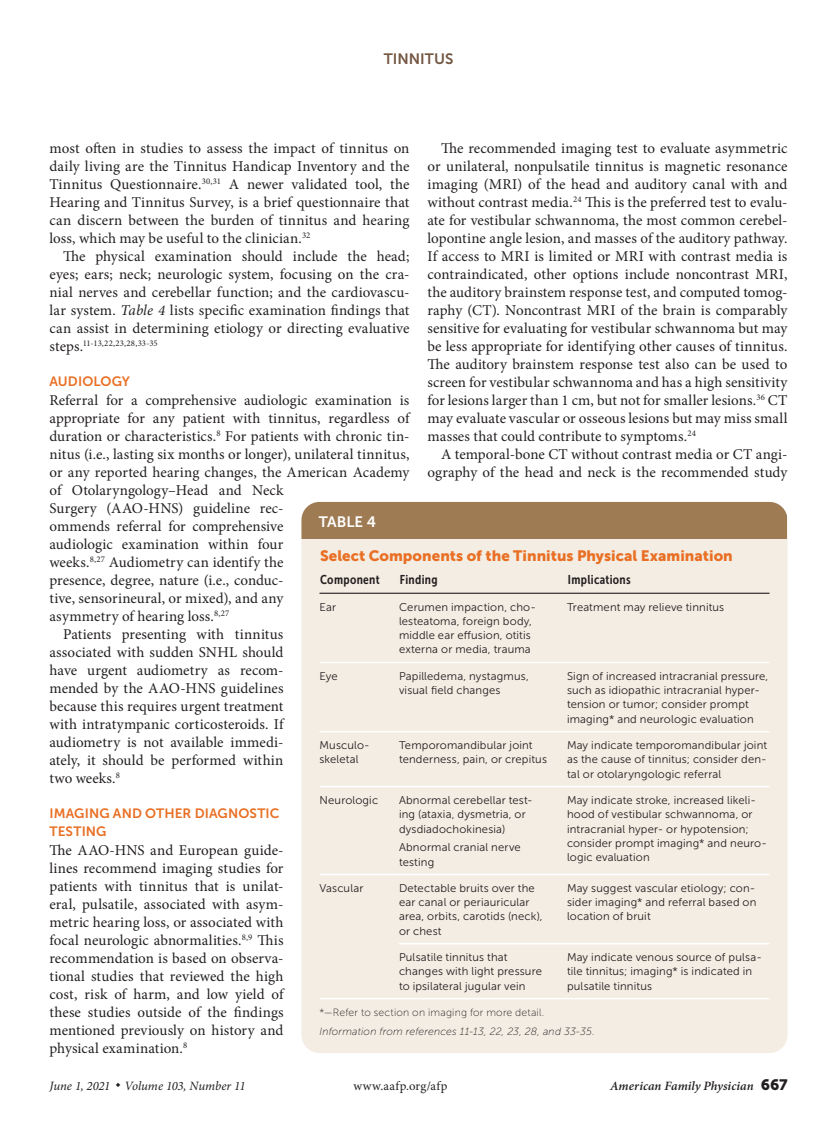
<style>
.page{position:relative;width:837px;height:1134px;background:#fff}
.page>*{position:absolute;margin:0;border:0;box-sizing:border-box;transform-origin:0 0}
.body_text{font:15px/18px "Minion Pro";letter-spacing:.005em;color:#231f20;text-align:justify}
.body_noindent{font:15px/18px "Minion Pro";color:#231f20}
.table_title{font:15px "Museo Sans 900";letter-spacing:.005em;color:#e96f24}
.t1{font:15px "Museo Sans 700";color:#745844}
.table{font:15px "Museo Sans 700";color:#fff}
.head2{font:13.5px/18px "Museo Sans 700";letter-spacing:.005em;color:#e96f24}
.t2{font:italic 12.75px "Minion Pro";color:#231f20}
.t3{font:italic 600 12.75px "Minion Pro";letter-spacing:.005em;color:#231f20}
.t4{font:12.75px "Minion Pro";letter-spacing:.03em;color:#231f20}
.table_head1{font:12.75px "Museo Sans Cond 700";letter-spacing:.025em;color:#231f20}
.table_head_last_colu{font:12.75px "Museo Sans Cond 700";letter-spacing:.025em;color:#231f20}
.table_data_last_col{font:11.25px/14.2px "Museo Sans 300";letter-spacing:.015em;color:#231f20}
.table_data{font:11.25px/14.2px "Museo Sans 300";letter-spacing:.015em;color:#231f20}
.table_fig_note{font:italic 10.5px "Museo Sans 100";letter-spacing:.015em;color:#231f20}
.table_fig_note-2{font:10.5px "Museo Sans 100";letter-spacing:.02em;color:#231f20}
.body_text-2{font:8.7px "Minion Pro";color:#231f20}
.s1{font-style:italic}
.s2{font-size:15px}
.s3{font-family:"Museo Sans 900";font-weight:400;font-style:normal;font-size:15px}
</style>
<div class="page">
<div style="left:302px;top:502px;width:486px;height:551px;background:#f3ede3;border-radius:18px"></div>
<hr style="left:320px;top:593px;width:79px;height:1px;background:#231f20">
<hr style="left:399px;top:593px;width:168px;height:1px;background:#231f20">
<hr style="left:567px;top:593px;width:203px;height:1px;background:#231f20">
<hr style="left:320px;top:662px;width:79px;height:1px;background:#fff">
<hr style="left:399px;top:662px;width:168px;height:1px;background:#fff">
<hr style="left:567px;top:662px;width:203px;height:1px;background:#fff">
<hr style="left:320px;top:731px;width:79px;height:1px;background:#fff">
<hr style="left:399px;top:731px;width:168px;height:1px;background:#fff">
<hr style="left:567px;top:731px;width:203px;height:1px;background:#fff">
<hr style="left:320px;top:786px;width:79px;height:1px;background:#fff">
<hr style="left:399px;top:786px;width:168px;height:1px;background:#fff">
<hr style="left:567px;top:786px;width:203px;height:1px;background:#fff">
<hr style="left:320px;top:874px;width:79px;height:1px;background:#fff">
<hr style="left:399px;top:874px;width:168px;height:1px;background:#fff">
<hr style="left:567px;top:874px;width:203px;height:1px;background:#fff">
<hr style="left:399px;top:943px;width:168px;height:1px;background:#fff">
<hr style="left:567px;top:943px;width:203px;height:1px;background:#fff">
<hr style="left:320px;top:998px;width:79px;height:1px;background:#fff">
<hr style="left:399px;top:998px;width:168px;height:1px;background:#fff">
<hr style="left:567px;top:998px;width:203px;height:1px;background:#fff">
<div style="left:302px;top:502px;width:486px;height:37px;background:#9e7b53"></div>
<p class="t1" style="left:384px;top:50px;width:71px">TINNITUS</p>
<p class="body_text" style="left:428px;top:139px;width:362px;text-indent:14px">The recommended imaging test to evaluate asymmetric or unilateral, nonpulsatile tinnitus is magnetic resonance imaging (MRI) of the head and auditory canal with and without contrast media.<sup>24</sup> This is the preferred test to evalu&shy;ate for vestibular schwannoma, the most common cerebel&shy;lopontine angle lesion, and masses of the auditory pathway.<br>If access to MRI is limited or MRI with contrast media is contraindicated, other options include noncontrast MRI, the auditory brainstem response test, and computed tomog&shy;raphy (CT). Noncontrast MRI of the brain is comparably sensitive for evaluating for vestibular schwannoma but may be less appropriate for identifying other causes of tinnitus.<br>The auditory brainstem response test also can be used to screen for vestibular schwannoma and has a high sensitivity for lesions larger than 1 cm, but not for smaller lesions.<sup>36</sup> CT may evaluate vascular or osseous lesions but may miss small masses that could contribute to symptoms.<sup>24</sup></p>
<p class="body_text" style="left:428px;top:445px;width:362px;text-align:right">A temporal-bone CT without contrast media or CT angi&shy;ography of the head and neck is the recommended study</p>
<p class="body_text" style="left:50px;top:139px;width:362px">most often in studies to assess the impact of tinnitus on daily living are the Tinnitus Handicap Inventory and the Tinnitus Questionnaire.<sup>30,31</sup> A newer validated tool, the Hearing and Tinnitus Survey, is a brief questionnaire that can discern between the burden of tinnitus and hearing loss, which may be useful to the clinician.<sup>32</sup></p>
<p class="body_text" style="left:50px;top:247px;width:362px;text-indent:14px">The physical examination should include the head; eyes; ears; neck; neurologic system, focusing on the cra&shy;nial nerves and cerebellar function; and the cardiovascu&shy;lar system. <span class="s1">Table 4</span> lists specific examination findings that can assist in determining etiology or directing evaluative</p>
<p class="body_text-2" style="left:50px;top:337px;width:110px"><span class="s2">steps.</span>11-13,22,23,28,33-35</p>
<p class="head2" style="left:50px;top:372px;width:82px">AUDIOLOGY</p>
<p class="body_noindent" style="left:50px;top:391px;width:362px">Referral for a comprehensive audiologic examination is appropriate for any patient with tinnitus, regardless of duration or characteristics.<sup>8</sup> For patients with chronic tin&shy;nitus (i.e., lasting six months or longer), unilateral tinnitus, or any reported hearing changes, the American Academy of Otolaryngology–Head and Neck<br>Surgery (AAO-HNS) guideline rec-<br>ommends referral for comprehensive<br>audiologic examination within four<br>weeks.<sup>8,27</sup> Audiometry can identify the<br>presence, degree, nature (i.e., conduc-<br>tive, sensorineural, or mixed), and any<br>asymmetry of hearing loss.<sup>8,27</sup></p>
<p class="body_text" style="left:50px;top:625px;width:236px;text-indent:14px">Patients presenting with tinnitus associated with sudden SNHL should have urgent audiometry as recom&shy;mended by the AAO-HNS guidelines because this requires urgent treatment with intratympanic corticosteroids. If audiometry is not available immedi&shy;ately, it should be performed within two weeks.<sup>8</sup></p>
<p class="head2" style="left:50px;top:804px;width:232px">IMAGING AND OTHER DIAGNOSTIC<br>TESTING</p>
<p class="body_noindent" style="left:50px;top:841px;width:236px;text-align:justify">The AAO-HNS and European guide&shy;lines recommend imaging studies for patients with tinnitus that is unilat&shy;eral, pulsatile, associated with asym&shy;metric hearing loss, or associated with focal neurologic abnormalities.<sup>8,9</sup> This recommendation is based on observa&shy;tional studies that reviewed the high cost, risk of harm, and low yield of these studies outside of the findings mentioned previously on history and physical examination.<sup>8</sup></p>
<p class="table" style="left:319px;top:513px;width:59px">TABLE 4</p>
<p class="table_title" style="left:320px;top:547px;width:414px">Select Components of the Tinnitus Physical Examination</p>
<p class="table_head1" style="left:320px;top:573px;width:61px">Component</p>
<p class="table_head1" style="left:400px;top:573px;width:39px">Finding</p>
<p class="table_head_last_colu" style="left:568px;top:573px;width:64px">Implications</p>
<p class="table_data" style="left:320px;top:600px;width:18px">Ear</p>
<p class="table_data" style="left:399px;top:600px;width:138px">Cerumen impaction, cho&shy;lesteatoma, foreign body, middle ear effusion, otitis externa or media, trauma</p>
<p class="table_data_last_col" style="left:567px;top:600px;width:159px">Treatment may relieve tinnitus</p>
<p class="table_data" style="left:320px;top:669px;width:20px">Eye</p>
<p class="table_data" style="left:399px;top:669px;width:131px">Papilledema, nystagmus, visual field changes</p>
<p class="table_data_last_col" style="left:567px;top:669px;width:203px">Sign of increased intracranial pressure, such as idiopathic intracranial hyper&shy;tension or tumor; consider prompt imaging* and neurologic evaluation</p>
<p class="table_data" style="left:320px;top:738px;width:52px">Musculo&shy;skeletal</p>
<p class="table_data" style="left:399px;top:738px;width:149px">Temporomandibular joint tenderness, pain, or crepitus</p>
<p class="table_data_last_col" style="left:567px;top:738px;width:202px;text-align:justify">May indicate temporomandibular joint as the cause of tinnitus; consider den&shy;tal or otolaryngologic referral</p>
<p class="table_data" style="left:320px;top:793px;width:60px">Neurologic</p>
<p class="table_data" style="left:399px;top:793px;width:135px">Abnormal cerebellar test&shy;ing (ataxia, dysmetria, or dysdiadochokinesia)</p>
<p class="table_data" style="left:399px;top:840px;width:123px">Abnormal cranial nerve testing</p>
<p class="table_data_last_col" style="left:567px;top:793px;width:201px">May indicate stroke, increased likeli&shy;hood of vestibular schwannoma, or intracranial hyper- or hypotension; consider prompt imaging* and neuro&shy;logic evaluation</p>
<p class="table_data" style="left:320px;top:881px;width:45px">Vascular</p>
<p class="table_data" style="left:399px;top:881px;width:145px">Detectable bruits over the ear canal or periauricular area, orbits, carotids (neck), or chest</p>
<p class="table_data_last_col" style="left:567px;top:881px;width:191px;text-align:justify">May suggest vascular etiology; con&shy;sider imaging* and referral based on location of bruit</p>
<p class="table_data" style="left:399px;top:950px;width:144px">Pulsatile tinnitus that changes with light pressure to ipsilateral jugular vein</p>
<p class="table_data_last_col" style="left:567px;top:950px;width:196px">May indicate venous source of pulsa&shy;tile tinnitus; imaging* is indicated in pulsatile tinnitus</p>
<p class="table_fig_note-2" style="left:320px;top:1006px;width:226px">*—Refer to section on imaging for more detail.</p>
<p class="table_fig_note" style="left:320px;top:1026px;width:277px">Information from references 11-13, 22, 23, 28, and 33-35.</p>
<p class="t2" style="left:50px;top:1078px;width:198px">June 1, 2021 ◆ Volume 103, Number 11</p>
<p class="t4" style="left:353px;top:1078px;width:96px">www.aafp.org/afp</p>
<p class="t3" style="left:610px;top:1077px;width:179px">American Family Physician <span class="s3">667</span></p>
</div>
